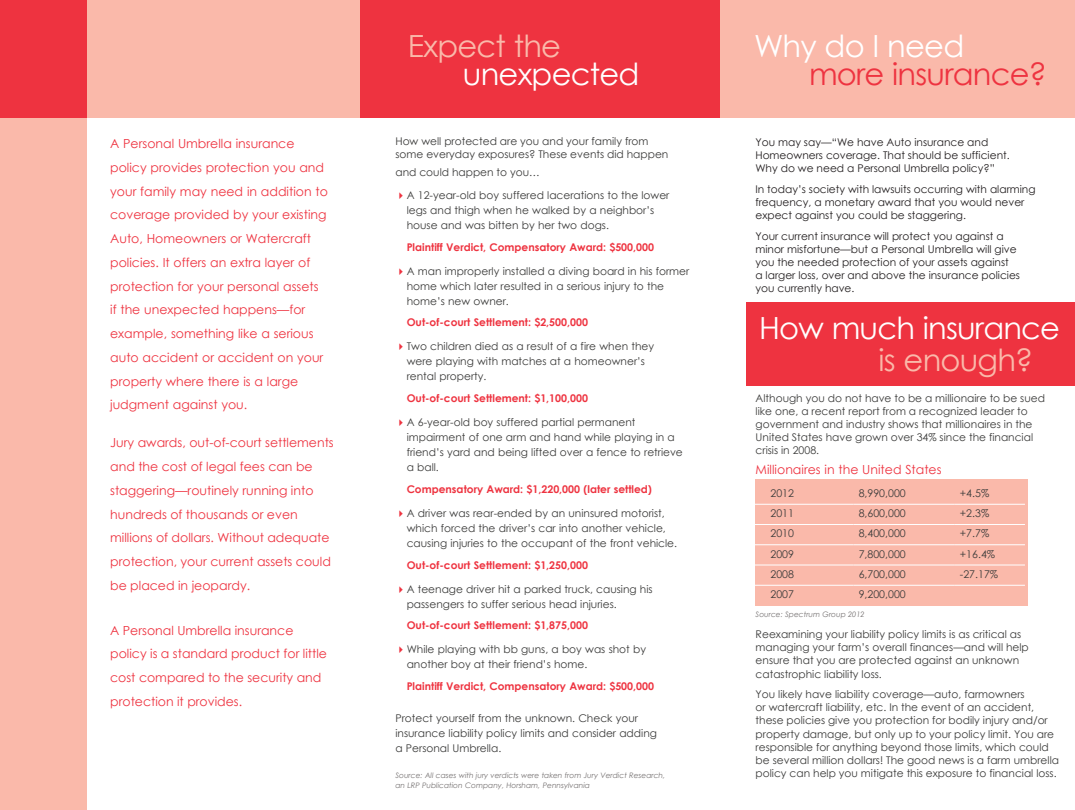
<style>
.page{position:relative;width:1075px;height:810px;background:#fff}
.page>*{position:absolute;margin:0;border:0;box-sizing:border-box;transform-origin:0 0}
.t1{font:30.5px "Century Gothic";letter-spacing:-.025em;color:#fff}
.t2{font:30.5px "Century Gothic";letter-spacing:-.025em;color:#fab9aa}
.t3{font:30.5px "Century Gothic";letter-spacing:-.025em;color:#ee3340}
.t4{font:12.5px/23.8px "Century Gothic";color:#ee3340}
.t5{font:10.62px/15px "Century Gothic";color:#3b3b3a}
.t6{font:10.62px/13.1px "Century Gothic";color:#231f20}
.t7{font:700 10.62px "Century Gothic";color:#ee3340}
.t8{font:italic 7.5px/10px "Century Gothic";color:#767272}
.s1{color:#ee3340}
</style>
<div class="page">
<div style="left:360px;top:0;width:365px;height:117px;background:#ee3340"></div>
<div style="left:720px;top:0;width:354px;height:117px;background:#fab9aa"></div>
<div style="left:0;top:77px;width:87px;height:733px;background:#fab9aa"></div>
<div style="left:1px;top:0;width:359px;height:117px;background:#fab9aa"></div>
<div style="left:0;top:0;width:87px;height:117px;background:#ee3340"></div>
<div style="left:746px;top:302px;width:328px;height:84px;background:#ee3340"></div>
<div style="left:755px;top:480px;width:272px;height:126px;background:#fab9aa"></div>
<hr style="left:752px;top:504px;width:101px;height:1px;background:#fff">
<hr style="left:853px;top:504px;width:101px;height:1px;background:#fff">
<hr style="left:954px;top:504px;width:70px;height:1px;background:#fff">
<hr style="left:752px;top:524px;width:101px;height:1px;background:#fff">
<hr style="left:853px;top:524px;width:101px;height:1px;background:#fff">
<hr style="left:954px;top:524px;width:70px;height:1px;background:#fff">
<hr style="left:752px;top:544px;width:101px;height:1px;background:#fff">
<hr style="left:853px;top:544px;width:101px;height:1px;background:#fff">
<hr style="left:954px;top:544px;width:70px;height:1px;background:#fff">
<hr style="left:752px;top:565px;width:101px;height:1px;background:#fff">
<hr style="left:853px;top:565px;width:101px;height:1px;background:#fff">
<hr style="left:954px;top:565px;width:70px;height:1px;background:#fff">
<hr style="left:752px;top:585px;width:101px;height:1px;background:#fff">
<hr style="left:853px;top:585px;width:101px;height:1px;background:#fff">
<hr style="left:954px;top:585px;width:70px;height:1px;background:#fff">
<p class="t4" style="left:110px;top:133px;width:219px">A Personal Umbrella insurance policy provides protection you and your family may need in addition to coverage provided by your existing<br>Auto, Homeowners or Watercraft policies. It offers an extra layer of protection for your personal assets if the unexpected happens—for example, something like a serious auto accident or accident on your property where there is a large judgment against you.</p>
<p class="t4" style="left:110px;top:432px;width:225px">Jury awards, out-of-court settlements and the cost of legal fees can be staggering—routinely running into hundreds of thousands or even millions of dollars. Without adequate protection, your current assets could be placed in jeopardy.</p>
<p class="t4" style="left:110px;top:619px;width:218px">A Personal Umbrella insurance policy is a standard product for little cost compared to the security and protection it provides.</p>
<h1 class="t2" style="left:408px;top:34px;width:155px">Expect the</h1>
<h1 class="t1" style="left:463px;top:62px;width:178px">unexpected</h1>
<p class="t5" style="left:395px;top:136px;width:274px;line-height:13.1px">How well protected are you and your family from some everyday exposures? These events did happen</p>
<p class="t5" style="left:395px;top:166px;width:146px">and could happen to you…</p>
<p class="t5" style="left:406px;top:189px;width:264px;text-indent:-11px"><span class="s1">✔</span>A 12-year-old boy suffered lacerations to the lower legs and thigh when he walked by a neighbor’s house and was bitten by her two dogs.</p>
<p class="t7" style="left:406px;top:242px;width:249px">Plaintiff Verdict, Compensatory Award: $500,000</p>
<p class="t5" style="left:406px;top:264px;width:284px;text-indent:-11px"><span class="s1">✔</span>A man improperly installed a diving board in his former home which later resulted in a serious injury to the home’s new owner.</p>
<p class="t7" style="left:406px;top:318px;width:183px">Out-of-court Settlement: $2,500,000</p>
<p class="t5" style="left:406px;top:340px;width:249px;text-indent:-11px"><span class="s1">✔</span>Two children died as a result of a fire when they were playing with matches at a homeowner’s rental property.</p>
<p class="t7" style="left:406px;top:394px;width:183px">Out-of-court Settlement: $1,100,000</p>
<p class="t5" style="left:406px;top:416px;width:278px;text-indent:-11px"><span class="s1">✔</span>A 6-year-old boy suffered partial permanent impairment of one arm and hand while playing in a friend’s yard and being lifted over a fence to retrieve a ball.</p>
<p class="t7" style="left:406px;top:485px;width:247px">Compensatory Award: $1,220,000 (later settled)</p>
<p class="t5" style="left:406px;top:507px;width:272px;text-indent:-11px"><span class="s1">✔</span>A driver was rear-ended by an uninsured motorist, which forced the driver’s car into another vehicle, causing injuries to the occupant of the front vehicle.</p>
<p class="t7" style="left:406px;top:560px;width:183px">Out-of-court Settlement: $1,250,000</p>
<p class="t5" style="left:406px;top:582px;width:247px;text-indent:-11px"><span class="s1">✔</span>A teenage driver hit a parked truck, causing his passengers to suffer serious head injuries.</p>
<p class="t7" style="left:406px;top:621px;width:183px">Out-of-court Settlement: $1,875,000</p>
<p class="t5" style="left:406px;top:643px;width:241px;text-indent:-11px"><span class="s1">✔</span>While playing with bb guns, a boy was shot by another boy at their friend’s home.</p>
<p class="t7" style="left:406px;top:682px;width:249px">Plaintiff Verdict, Compensatory Award: $500,000</p>
<p class="t5" style="left:395px;top:711px;width:263px">Protect yourself from the unknown. Check your insurance liability policy limits and consider adding a Personal Umbrella.</p>
<p class="t8" style="left:395px;top:771px;width:271px">Source: All cases with jury verdicts were taken from Jury Verdict Research, an LRP Publication Company, Horsham, Pennsylvania</p>
<h1 class="t1" style="left:754px;top:34px;width:212px">Why do I need</h1>
<h1 class="t3" style="left:809px;top:62px;width:239px">more insurance?</h1>
<p class="t6" style="left:755px;top:137px;width:256px">You may say—“We have Auto insurance and<br>Homeowners coverage. That should be sufficient.<br>Why do we need a Personal Umbrella policy?”</p>
<p class="t6" style="left:755px;top:184px;width:282px">In today’s society with lawsuits occurring with alarming frequency, a monetary award that you would never expect against you could be staggering.</p>
<p class="t6" style="left:755px;top:230px;width:266px">Your current insurance will protect you against a minor misfortune—but a Personal Umbrella will give you the needed protection of your assets against<br>a larger loss, over and above the insurance policies you currently have.</p>
<h1 class="t1" style="left:759px;top:316px;width:302px">How much insurance</h1>
<h1 class="t2" style="left:878px;top:348px;width:156px">is enough?</h1>
<p class="t5" style="left:755px;top:393px;width:291px;line-height:13.1px">Although you do not have to be a millionaire to be sued like one, a recent report from a recognized leader to government and industry shows that millionaires in the United States have grown over 34% since the financial crisis in 2008.</p>
<p class="t4" style="left:755px;top:459px;width:187px">Millionaires in the United States</p>
<p class="t5" style="left:770px;top:487px;width:25px">2012</p>
<p class="t5" style="left:858px;top:487px;width:49px">8,990,000</p>
<p class="t5" style="left:959px;top:487px;width:31px">+4.5%</p>
<p class="t5" style="left:770px;top:507px;width:25px">2011</p>
<p class="t5" style="left:858px;top:507px;width:49px">8,600,000</p>
<p class="t5" style="left:959px;top:507px;width:31px">+2.3%</p>
<p class="t5" style="left:770px;top:527px;width:25px">2010</p>
<p class="t5" style="left:858px;top:527px;width:49px">8,400,000</p>
<p class="t5" style="left:959px;top:527px;width:31px">+7.7%</p>
<p class="t5" style="left:770px;top:547px;width:25px">2009</p>
<p class="t5" style="left:858px;top:547px;width:49px">7,800,000</p>
<p class="t5" style="left:959px;top:547px;width:37px">+16.4%</p>
<p class="t5" style="left:770px;top:568px;width:25px">2008</p>
<p class="t5" style="left:858px;top:568px;width:49px">6,700,000</p>
<p class="t5" style="left:959px;top:568px;width:40px">-27.17%</p>
<p class="t5" style="left:770px;top:588px;width:25px">2007</p>
<p class="t5" style="left:858px;top:588px;width:49px">9,200,000</p>
<p class="t8" style="left:755px;top:609px;width:111px">Source: Spectrum Group 2012</p>
<p class="t5" style="left:755px;top:629px;width:275px;line-height:13.1px">Reexamining your liability policy limits is as critical as managing your farm’s overall finances—and will help ensure that you are protected against an unknown catastrophic liability loss.</p>
<p class="t5" style="left:755px;top:689px;width:305px;line-height:13.1px">You likely have liability coverage—auto, farmowners<br>or watercraft liability, etc. In the event of an accident, these policies give you protection for bodily injury and/or property damage, but only up to your policy limit. You are responsible for anything beyond those limits, which could be several million dollars! The good news is a farm umbrella policy can help you mitigate this exposure to financial loss.</p>
</div>
